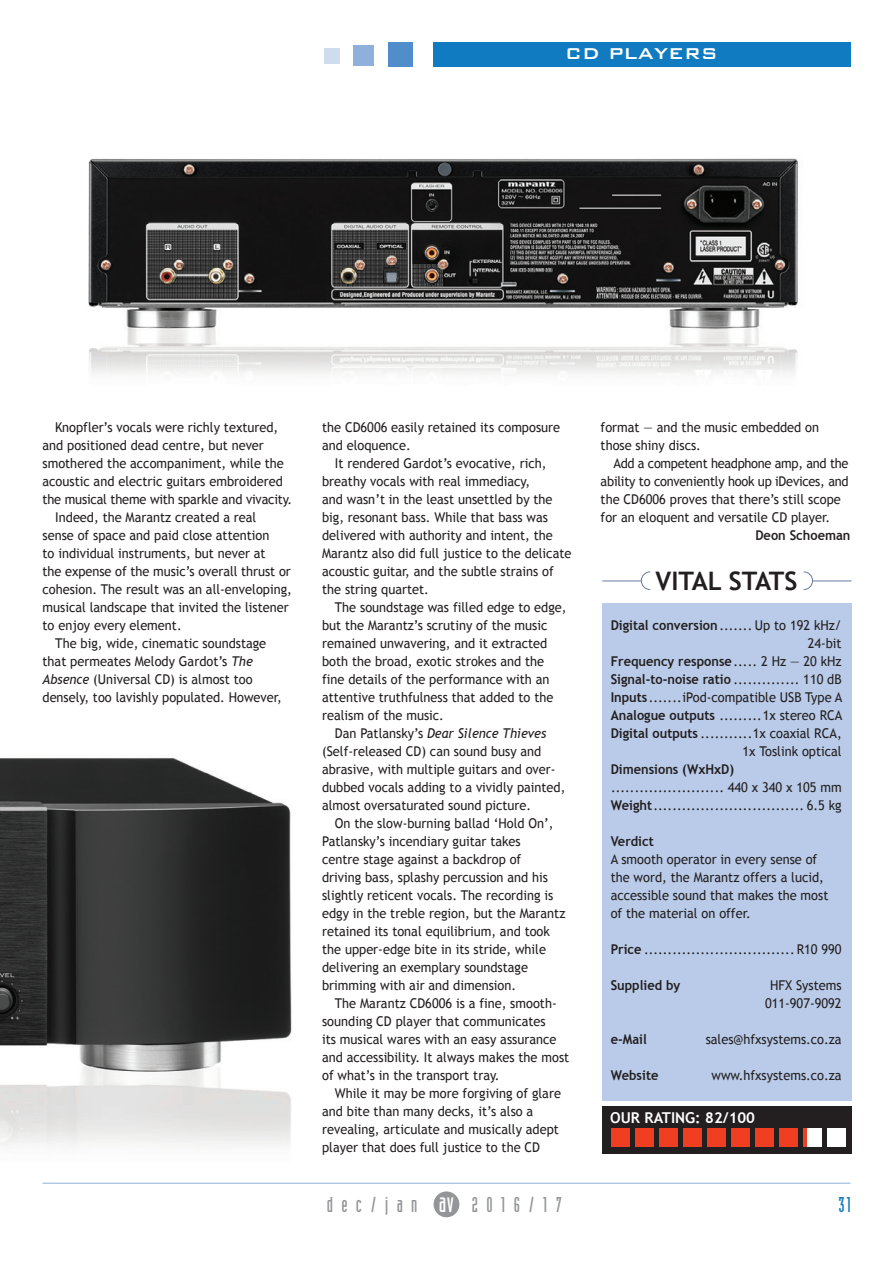
<style>
.page{position:relative;width:893px;height:1263px;background:#fff}
.page>*{position:absolute;margin:0;border:0;box-sizing:border-box;transform-origin:0 0}
.Lift_Out{font:700 25.5px "Trebuchet MS";color:#231f20}
.t1{font:25.5px "Industria Solid";color:#fff}
.t2{font:21px "Industria Solid";letter-spacing:.4em;color:#939598}
.Page_Strap{font:500 21px "Bank Gothic";color:#fff}
.t3{font:21px "Industria Solid";color:#107bc1}
.t4{font:700 15px "Trebuchet MS";color:#fff}
.Body_Copy{font:13.5px/18px "Trebuchet MS";color:#231f20;scale:.95 1}
.Vital_Stats_Panel{font:13.5px/18px "Trebuchet MS";color:#231f20;scale:.95 1}
.Body_Copy-2{font:13.5px/18px "Trebuchet MS";letter-spacing:-.02em;color:#231f20;scale:.95 1}
.Vital_Stats_Panel-2{font:700 13.5px "Trebuchet MS";color:#231f20;scale:.95 1}
.Reviewer{font:700 13.5px "Trebuchet MS";color:#231f20;scale:.95 1}
.s1{font-style:italic}
.s2{font-weight:700}
.s3{font-weight:400}
</style>
<div class="page">
<img style="left:0;top:757px;width:313px;height:427px">
<hr style="left:43px;top:1183px;width:807px;height:1px;background:#8fb0db">
<div style="left:434px;top:1191px;width:25px;height:26px;background:#939598;border-radius:50%"></div>
<div style="left:602px;top:604px;width:249px;height:497px;background:#b9cbe8"></div>
<div style="left:602px;top:1106px;width:249px;height:47px;background:#231f20"></div>
<div style="left:611px;top:1129px;width:18px;height:18px;background:#ef3e22"></div>
<div style="left:707px;top:1129px;width:18px;height:18px;background:#ef3e22"></div>
<div style="left:659px;top:1129px;width:18px;height:18px;background:#ef3e22"></div>
<div style="left:755px;top:1129px;width:18px;height:18px;background:#ef3e22"></div>
<div style="left:803px;top:1129px;width:18px;height:18px;background:#fff"></div>
<div style="left:635px;top:1129px;width:18px;height:18px;background:#ef3e22"></div>
<div style="left:731px;top:1129px;width:18px;height:18px;background:#ef3e22"></div>
<div style="left:683px;top:1129px;width:18px;height:18px;background:#ef3e22"></div>
<div style="left:779px;top:1129px;width:18px;height:18px;background:#ef3e22"></div>
<div style="left:827px;top:1129px;width:18px;height:18px;background:#fff"></div>
<hr style="left:803px;top:1129px;width:4px;height:18px;background:#ef3e22">
<hr style="left:812px;top:581px;width:39px;height:1px;background:#677aa4">
<hr style="left:602px;top:581px;width:39px;height:1px;background:#677aa4">
<svg style="left:803px;top:571px;width:10px;height:19px"></svg>
<svg style="left:641px;top:571px;width:10px;height:19px"></svg>
<div style="left:433px;top:43px;width:417px;height:24px;background:#107bc1"></div>
<div style="left:324px;top:48px;width:16px;height:15px;background:#cfdbef"></div>
<div style="left:353px;top:45px;width:20px;height:20px;background:#8fb0db"></div>
<div style="left:388px;top:43px;width:25px;height:24px;background:#518dca"></div>
<img style="left:88px;top:158px;width:710px;height:216px">
<p class="Page_Strap" style="left:565px;top:38px;width:154px">CD PLAYERS</p>
<p class="Body_Copy" style="left:43px;top:418px;width:264px;text-indent:13px">Knopfler’s vocals were richly textured, and positioned dead centre, but never smothered the accompaniment, while the acoustic and electric guitars embroidered the musical theme with sparkle and vivacity.</p>
<p class="Body_Copy" style="left:43px;top:508px;width:264px;text-indent:13px">Indeed, the Marantz created a real<br>sense of space and paid close attention<br>to individual instruments, but never at<br>the expense of the music’s overall thrust or cohesion. The result was an all-enveloping, musical landscape that invited the listener to enjoy every element.</p>
<p class="Body_Copy" style="left:43px;top:634px;width:253px;text-indent:13px">The big, wide, cinematic soundstage that permeates Melody Gardot’s <span class="s1">The Absence</span> (Universal CD) is almost too densely, too lavishly populated. However,</p>
<p class="Body_Copy" style="left:322px;top:418px;width:252px">the CD6006 easily retained its composure and eloquence.</p>
<p class="Body_Copy" style="left:322px;top:454px;width:264px;text-indent:13px">It rendered Gardot’s evocative, rich, breathy vocals with real immediacy,<br>and wasn’t in the least unsettled by the big, resonant bass. While that bass was delivered with authority and intent, the Marantz also did full justice to the delicate acoustic guitar, and the subtle strains of the string quartet.</p>
<p class="Body_Copy" style="left:322px;top:598px;width:259px;text-indent:13px">The soundstage was filled edge to edge, but the Marantz’s scrutiny of the music remained unwavering, and it extracted both the broad, exotic strokes and the fine details of the performance with an attentive truthfulness that added to the realism of the music.</p>
<p class="Body_Copy" style="left:322px;top:724px;width:258px;text-indent:13px">Dan Patlansky’s <span class="s1">Dear Silence Thieves </span>(Self-released CD) can sound busy and abrasive, with multiple guitars and over&shy;dubbed vocals adding to a vividly painted, almost oversaturated sound picture.</p>
<p class="Body_Copy" style="left:322px;top:814px;width:258px;text-indent:13px">On the slow-burning ballad ‘Hold On’, Patlansky’s incendiary guitar takes<br>centre stage against a backdrop of<br>driving bass, splashy percussion and his slightly reticent vocals. The recording is edgy in the treble region, but the Marantz retained its tonal equilibrium, and took the upper-edge bite in its stride, while delivering an exemplary soundstage brimming with air and dimension.</p>
<p class="Body_Copy" style="left:322px;top:994px;width:262px;text-indent:13px">The Marantz CD6006 is a fine, smooth&shy;sounding CD player that communicates<br>its musical wares with an easy assurance and accessibility. It always makes the most of what’s in the transport tray.</p>
<p class="Body_Copy" style="left:322px;top:1084px;width:253px;text-indent:13px">While it may be more forgiving of glare and bite than many decks, it’s also a revealing, articulate and musically adept player that does full justice to the CD</p>
<p class="Body_Copy" style="left:601px;top:418px;width:232px">format — and the music embedded on those shiny discs.</p>
<p class="Body_Copy-2" style="left:601px;top:454px;width:263px;text-indent:13px">Add a competent headphone amp, and the ability to conveniently hook up iDevices, and the CD6006 proves that there’s still scope for an eloquent and versatile CD player.</p>
<p class="Reviewer" style="left:755px;top:527px;width:102px">Deon Schoeman</p>
<p class="Lift_Out" style="left:656px;top:565px;width:143px">VITAL STATS</p>
<p class="Vital_Stats_Panel" style="left:611px;top:616px;width:245px"><span class="s2">Digital conversion</span>....... Up to 192 kHz/</p>
<p class="Vital_Stats_Panel" style="left:808px;top:634px;width:37px">24-bit</p>
<p class="Vital_Stats_Panel-2" style="left:611px;top:653px;width:245px">Frequency response<span class="s3">..... 2 Hz — 20 kHz</span></p>
<p class="Vital_Stats_Panel-2" style="left:611px;top:671px;width:245px">Signal-to-noise ratio <span class="s3">.............. 110 dB</span></p>
<p class="Vital_Stats_Panel" style="left:611px;top:688px;width:245px"><span class="s2">Inputs</span>.......iPod-compatible USB Type A</p>
<p class="Vital_Stats_Panel" style="left:611px;top:706px;width:245px"><span class="s2">Analogue outputs</span> .........1x stereo RCA</p>
<p class="Vital_Stats_Panel" style="left:611px;top:724px;width:245px"><span class="s2">Digital outputs</span> ...........1x coaxial RCA,</p>
<p class="Vital_Stats_Panel" style="left:743px;top:742px;width:106px">1x Toslink optical</p>
<p class="Vital_Stats_Panel-2" style="left:611px;top:761px;width:132px">Dimensions (WxHxD)</p>
<p class="Vital_Stats_Panel" style="left:611px;top:778px;width:244px">........................ 440 x 340 x 105 mm</p>
<p class="Vital_Stats_Panel" style="left:611px;top:796px;width:245px"><span class="s2">Weight</span>................................ 6.5 kg</p>
<p class="Vital_Stats_Panel-2" style="left:611px;top:833px;width:47px">Verdict</p>
<p class="Vital_Stats_Panel" style="left:611px;top:850px;width:231px">A smooth operator in every sense of the word, the Marantz offers a lucid, accessible sound that makes the most of the material on offer.</p>
<p class="Vital_Stats_Panel" style="left:611px;top:940px;width:245px"><span class="s2">Price</span> ................................ R10 990</p>
<p class="Vital_Stats_Panel-2" style="left:611px;top:977px;width:75px">Supplied by</p>
<p class="Vital_Stats_Panel" style="left:770px;top:976px;width:77px">HFX Systems</p>
<p class="Vital_Stats_Panel" style="left:765px;top:994px;width:82px">011-907-9092</p>
<p class="Vital_Stats_Panel-2" style="left:611px;top:1031px;width:39px">e-Mail</p>
<p class="Vital_Stats_Panel" style="left:706px;top:1030px;width:145px">sales@hfxsystems.co.za</p>
<p class="Vital_Stats_Panel-2" style="left:611px;top:1067px;width:52px">Website</p>
<p class="Vital_Stats_Panel" style="left:711px;top:1066px;width:139px">www.hfxsystems.co.za</p>
<p class="t4" style="left:610px;top:1108px;width:146px">OUR RATING: 82/100</p>
<p class="t2" style="left:327px;top:1193px;width:92px">dec/jan</p>
<p class="t2" style="left:472px;top:1193px;width:92px">2016/17</p>
<p class="t1" style="left:439px;top:1189px;width:17px">av</p>
<p class="t3" style="left:838px;top:1193px;width:14px">31</p>
</div>
